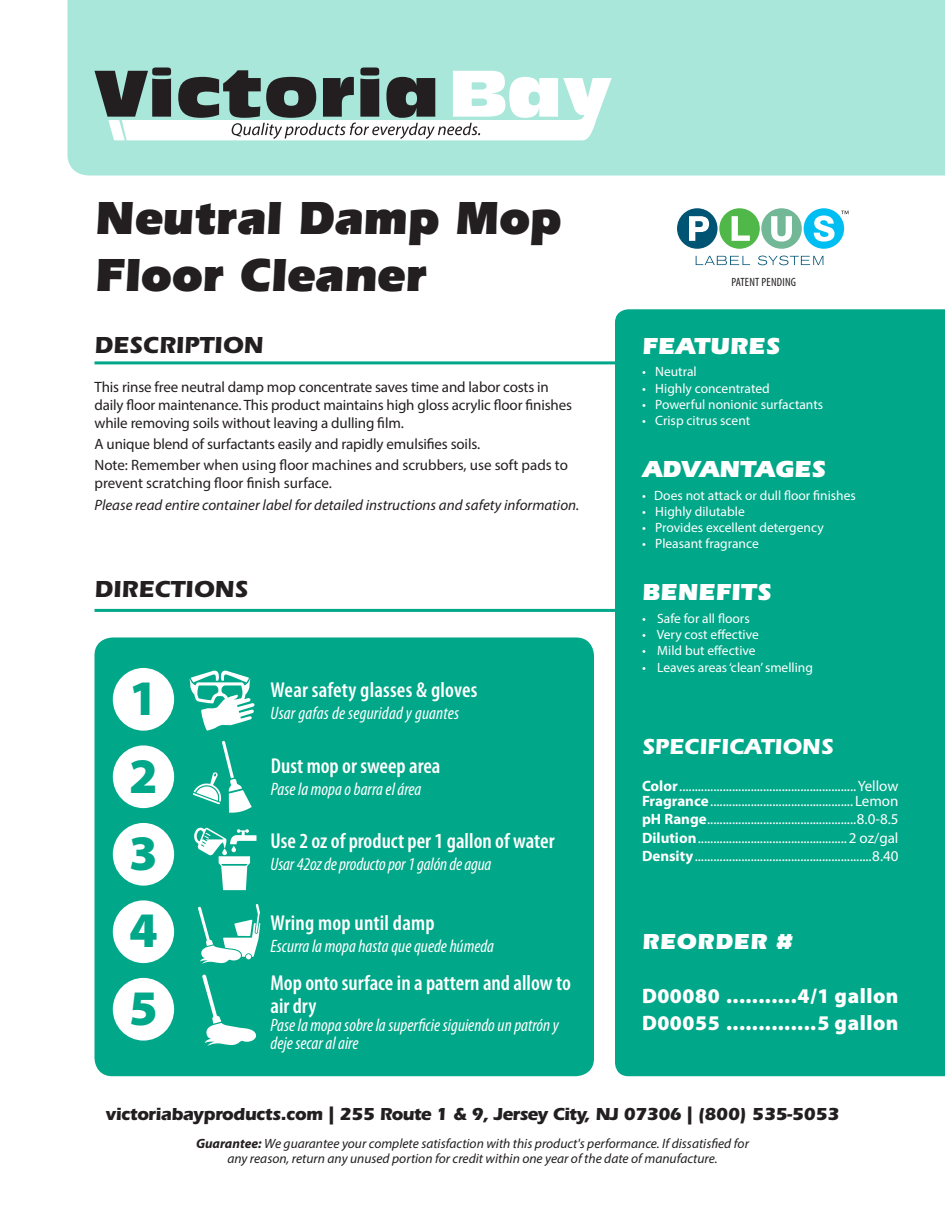
<style>
.page{position:relative;width:945px;height:1215px;background:#fff}
.page>*{position:absolute;margin:0;border:0;box-sizing:border-box;transform-origin:0 0}
.t1{font:900 49.95px/77.6px "Myriad Pro";color:#00a788;text-align:justify}
.t2{font:900 48px/57.6px "Itc Eras";letter-spacing:-.01em;color:#231f20;scale:.96 1}
.t3{font:900 24px "Itc Eras";color:#fff}
.t4{font:700 24px "Itc Eras";color:#231f20}
.t5{font:700 22.5px "Itc Eras";color:#fff}
.t6{font:900 22.5px "Itc Eras";letter-spacing:.025em;color:#fff}
.t7{font:600 condensed 21.6px/23.4px "Myriad Pro";color:#fff}
.t8{font:900 21px/27px "Myriad Pro";letter-spacing:.025em;color:#fff}
.t9{font:italic condensed 18px/18px "Myriad Pro";color:#fff}
.t10{font:700 18px "Itc Eras";letter-spacing:-.025em;color:#231f20}
.t11{font:15px/18px "Myriad Pro";letter-spacing:-.01em;color:#231f20}
.t12{font:15px/18.5px "Myriad Pro";color:#fff}
.t13{font:italic 15px "Myriad Pro";color:#231f20}
.t14{font:13.5px "Myriad Pro";color:#fff}
.t15{font:italic 13.5px/15px "Myriad Pro";color:#231f20;text-align:center}
.t16{font:condensed 12px "Myriad Pro";letter-spacing:.02em;color:#231f20}
.s1{font-weight:700}
</style>
<div class="page">
<div style="left:68px;top:0;width:877px;height:176px;background:#a9e7da"></div>
<div style="left:615px;top:309px;width:330px;height:767px;background:#00a788"></div>
<div style="left:95px;top:638px;width:499px;height:438px;background:#00a788;border-radius:18px"></div>
<svg style="left:95px;top:67px;width:517px;height:73px"></svg>
<hr style="left:94px;top:609px;width:521px;height:3px;background:#00a788">
<hr style="left:94px;top:361px;width:521px;height:3px;background:#00a788">
<div style="left:677px;top:208px;width:41px;height:41px;background:#005473;border-radius:50%"></div>
<div style="left:719px;top:208px;width:41px;height:41px;background:#50b848;border-radius:50%"></div>
<div style="left:761px;top:208px;width:41px;height:41px;background:#72b897;border-radius:50%"></div>
<div style="left:804px;top:208px;width:40px;height:41px;background:#00bdf2;border-radius:50%"></div>
<svg style="left:689px;top:216px;width:20px;height:25px"></svg>
<svg style="left:732px;top:216px;width:18px;height:25px"></svg>
<svg style="left:771px;top:216px;width:21px;height:26px"></svg>
<svg style="left:814px;top:215px;width:21px;height:27px"></svg>
<svg style="left:696px;top:256px;width:54px;height:9px"></svg>
<svg style="left:758px;top:256px;width:65px;height:9px"></svg>
<svg style="left:841px;top:211px;width:7px;height:3px"></svg>
<div style="left:113px;top:668px;width:61px;height:63px;background:#fff;border-radius:50%"></div>
<div style="left:113px;top:745px;width:61px;height:63px;background:#fff;border-radius:50%"></div>
<div style="left:113px;top:823px;width:61px;height:63px;background:#fff;border-radius:50%"></div>
<div style="left:113px;top:900px;width:61px;height:63px;background:#fff;border-radius:50%"></div>
<div style="left:113px;top:978px;width:61px;height:63px;background:#fff;border-radius:50%"></div>
<svg style="left:189px;top:670px;width:66px;height:61px"></svg>
<svg style="left:193px;top:741px;width:59px;height:72px"></svg>
<svg style="left:194px;top:828px;width:62px;height:62px"></svg>
<svg style="left:198px;top:904px;width:62px;height:60px"></svg>
<svg style="left:202px;top:975px;width:54px;height:71px"></svg>
<h2 class="t2" style="left:94px;top:189px;width:487px">Neutral Damp Mop<br>Floor Cleaner</h2>
<h3 class="t4" style="left:94px;top:331px;width:171px">DESCRIPTION</h3>
<p class="t11" style="left:94px;top:378px;width:479px">This rinse free neutral damp mop concentrate saves time and labor costs in daily floor maintenance. This product maintains high gloss acrylic floor finishes while removing soils without leaving a dulling film.</p>
<p class="t11" style="left:94px;top:433px;width:475px;line-height:21.1px">A unique blend of surfactants easily and rapidly emulsifies soils.<br>Note: Remember when using floor machines and scrubbers, use soft pads to</p>
<p class="t11" style="left:94px;top:474px;width:239px">prevent scratching floor finish surface.</p>
<p class="t13" style="left:94px;top:495px;width:486px">Please read entire container label for detailed instructions and safety information.</p>
<h3 class="t4" style="left:94px;top:575px;width:155px">DIRECTIONS</h3>
<h1 class="t1" style="left:129px;top:660px;width:30px">1<br>2<br>3<br>4<br>5</h1>
<h3 class="t7" style="left:271px;top:679px;width:208px">Wear safety glasses &amp; gloves</h3>
<p class="t9" style="left:271px;top:704px;width:190px">Usar gafas de seguridad y guantes</p>
<h3 class="t7" style="left:271px;top:755px;width:171px">Dust mop or sweep area</h3>
<p class="t9" style="left:271px;top:780px;width:152px">Pase la mopa o barra el área</p>
<h3 class="t7" style="left:271px;top:830px;width:286px">Use 2 oz of product per 1 gallon of water</h3>
<p class="t9" style="left:271px;top:855px;width:222px">Usar 42oz de producto por 1 galón de agua</p>
<h3 class="t7" style="left:270px;top:912px;width:166px">Wring mop until damp</h3>
<p class="t9" style="left:270px;top:937px;width:225px">Escurra la mopa hasta que quede húmeda</p>
<h3 class="t7" style="left:270px;top:971px;width:302px">Mop onto surface in a pattern and allow to air dry</h3>
<p class="t9" style="left:270px;top:1016px;width:290px">Pase la mopa sobre la superficie siguiendo un patrón y deje secar al aire</p>
<p class="t16" style="left:731px;top:275px;width:66px">PATENT PENDING</p>
<h3 class="t3" style="left:642px;top:332px;width:140px">FEATURES</h3>
<p class="t14" style="left:642px;top:364px;width:56px">• Neutral</p>
<p class="t14" style="left:642px;top:380px;width:129px">• Highly concentrated</p>
<p class="t14" style="left:642px;top:396px;width:183px">• Powerful nonionic surfactants</p>
<p class="t14" style="left:642px;top:412px;width:110px">• Crisp citrus scent</p>
<h3 class="t3" style="left:642px;top:455px;width:185px">ADVANTAGES</h3>
<p class="t14" style="left:642px;top:487px;width:215px">• Does not attack or dull floor finishes</p>
<p class="t14" style="left:642px;top:503px;width:104px">• Highly dilutable</p>
<p class="t14" style="left:642px;top:519px;width:183px">• Provides excellent detergency</p>
<p class="t14" style="left:642px;top:536px;width:118px">• Pleasant fragrance</p>
<h3 class="t3" style="left:642px;top:579px;width:131px">BENEFITS</h3>
<p class="t14" style="left:642px;top:610px;width:109px">• Safe for all floors</p>
<p class="t14" style="left:642px;top:626px;width:118px">• Very cost effective</p>
<p class="t14" style="left:642px;top:643px;width:115px">• Mild but effective</p>
<p class="t14" style="left:642px;top:659px;width:172px">• Leaves areas ‘clean’ smelling</p>
<h3 class="t5" style="left:642px;top:733px;width:193px">SPECIFICATIONS</h3>
<p class="t12" style="left:642px;top:778px;width:258px;line-height:15px"><span class="s1">Color</span>.........................................................Yellow<br><span class="s1">Fragrance</span>.............................................. Lemon</p>
<p class="t12" style="left:642px;top:810px;width:258px;text-align:justify"><span class="s1">pH Range</span>................................................8.0-8.5<br><span class="s1">Dilution</span>................................................2 oz/gal <span class="s1">Density</span>.........................................................8.40</p>
<h3 class="t6" style="left:642px;top:929px;width:152px">REORDER #</h3>
<h3 class="t8" style="left:642px;top:983px;width:258px">D00080 ...........4/1 gallon<br>D00055 ..............5 gallon</h3>
<p class="t10" style="left:106px;top:1104px;width:735px">victoriabayproducts.com | 255 Route 1 &amp; 9, Jersey City, NJ 07306 | (800) 535-5053</p>
<p class="t15" style="left:196px;top:1136px;width:554px"><span class="s1">Guarantee:</span> We guarantee your complete satisfaction with this product's performance. If dissatisfied for any reason, return any unused portion for credit within one year of the date of manufacture.</p>
</div>
